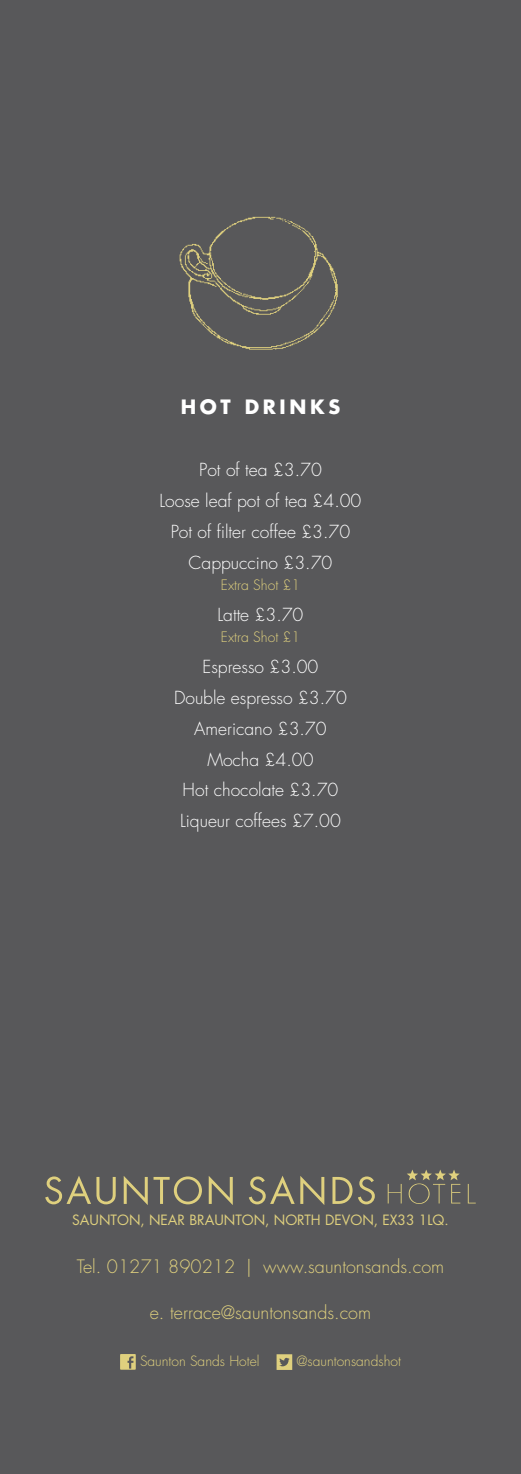
<style>
.page{position:relative;width:521px;height:1474px;background:#fff}
.page>*{position:absolute;margin:0;border:0;box-sizing:border-box;transform-origin:0 0}
.t1{font:700 19.25px "Futura Std";letter-spacing:.19em;color:#fff}
.t2{font:300 18.03px "Futura Std";color:#dfd07e}
.t3{font:300 17.5px/31px "Futura Std";color:#fff;text-align:center}
.t4{font:300 14px "Futura Std";color:#dfd07e}
.t5{font:13.83px "Futura Std";color:#dfd07e}
.t6{font:300 13.83px "Futura Std";color:#dfd07e}
</style>
<div class="page">
<div style="left:0;top:0;width:521px;height:1473px;background:#58585a"></div>
<svg style="left:45px;top:1170px;width:431px;height:35px"></svg>
<svg style="left:120px;top:1354px;width:16px;height:15px"></svg>
<svg style="left:277px;top:1354px;width:15px;height:15px"></svg>
<img style="left:179px;top:216px;width:159px;height:134px">
<p class="t1" style="left:181px;top:394px;width:161px">HOT DRINKS</p>
<p class="t3" style="left:159px;top:454px;width:203px">Pot of tea £3.70<br>Loose leaf pot of tea £4.00<br>Pot of filter coffee £3.70<br>Cappuccino £3.70</p>
<p class="t4" style="left:221px;top:576px;width:81px">Extra Shot £1</p>
<p class="t3" style="left:217px;top:599px;width:88px">Latte £3.70</p>
<p class="t4" style="left:221px;top:628px;width:81px">Extra Shot £1</p>
<p class="t3" style="left:174px;top:651px;width:174px">Espresso £3.00<br>Double espresso £3.70<br>Americano £3.70<br>Mocha £4.00<br>Hot chocolate £3.70<br>Liqueur coffees £7.00</p>
<p class="t5" style="left:72px;top:1211px;width:378px">SAUNTON, NEAR BRAUNTON, NORTH DEVON, EX33 1LQ.</p>
<p class="t2" style="left:77px;top:1254px;width:369px">Tel. 01271 890212 | www.sauntonsands.com</p>
<p class="t2" style="left:150px;top:1301px;width:223px">e. terrace@sauntonsands.com</p>
<p class="t6" style="left:140px;top:1352px;width:121px">Saunton Sands Hotel</p>
<p class="t6" style="left:296px;top:1352px;width:106px">@sauntonsandshot</p>
</div>
